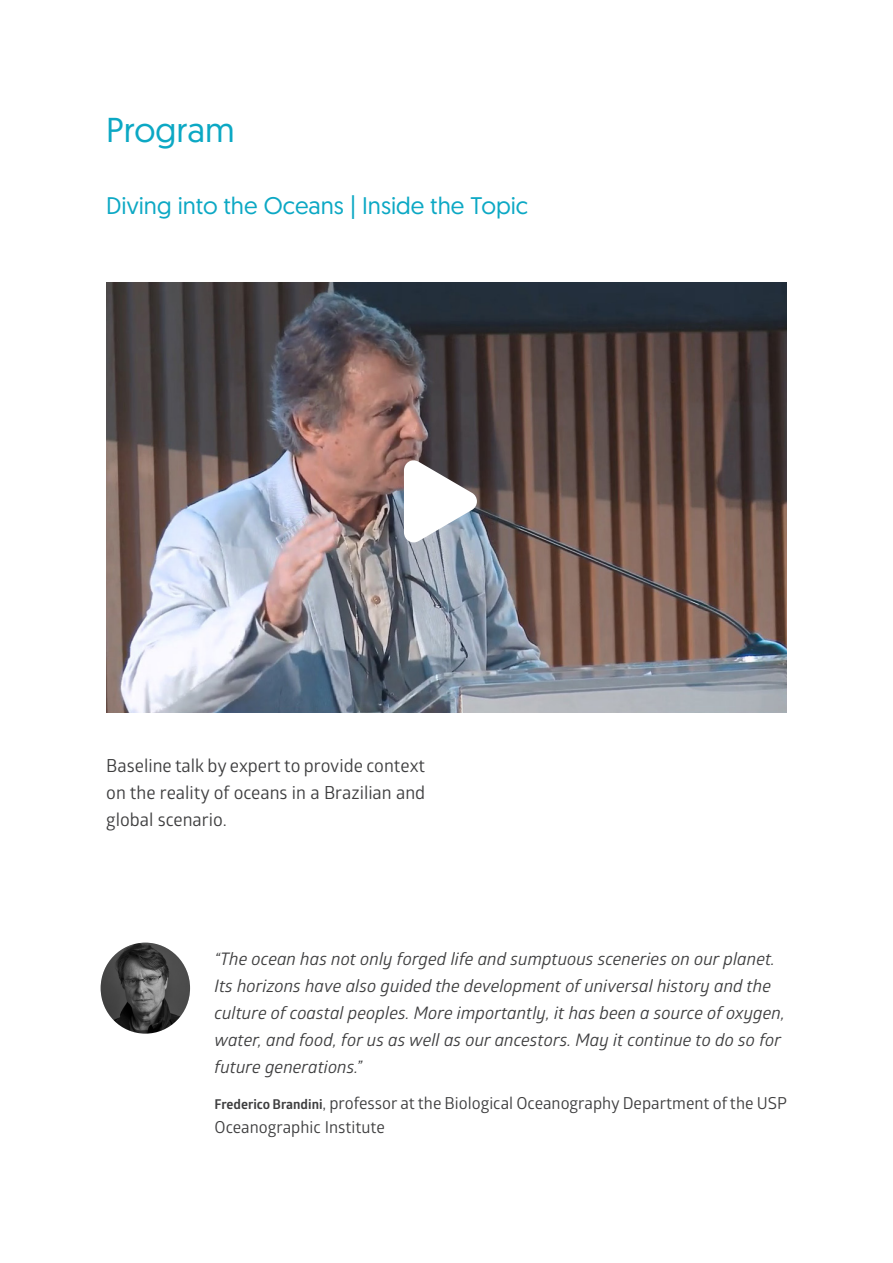
<style>
.page{position:relative;width:893px;height:1263px;background:#fff}
.page>*{position:absolute;margin:0;border:0;box-sizing:border-box;transform-origin:0 0}
.titulo_1{font:34.5px "Geomanist";color:#0ca8c4}
.Titulo_2{font:24px "Geomanist";color:#0ca8c4}
.texto_corrido{font:18px/27px "Glober";color:#3e3e3f;text-align:justify}
.aspas{font:italic 17.25px/27px "Glober";color:#3e3e3f}
.pessoas{font:16.5px/24px "Glober";color:#3e3e3f}
.s1{font-weight:700;font-size:13.5px}
</style>
<div class="page">
<img style="left:101px;top:943px;width:89px;height:90px">
<img style="left:106px;top:282px;width:681px;height:430px">
<svg style="left:404px;top:458px;width:73px;height:87px"></svg>
<p class="titulo_1" style="left:106px;top:108px;width:130px">Program</p>
<p class="Titulo_2" style="left:106px;top:190px;width:423px">Diving into the Oceans | Inside the Topic</p>
<p class="texto_corrido" style="left:106px;top:752px;width:320px">Baseline talk by expert to provide context on the reality of oceans in a Brazilian and global scenario.</p>
<p class="aspas" style="left:214px;top:944px;width:572px">“The ocean has not only forged life and sumptuous sceneries on our planet.<br>Its horizons have also guided the development of universal history and the culture of coastal peoples. More importantly, it has been a source of oxygen, water, and food, for us as well as our ancestors. May it continue to do so for future generations.”</p>
<p class="pessoas" style="left:214px;top:1090px;width:574px"><span class="s1">Frederico Brandini</span>, professor at the Biological Oceanography Department of the USP<br>Oceanographic Institute</p>
</div>
